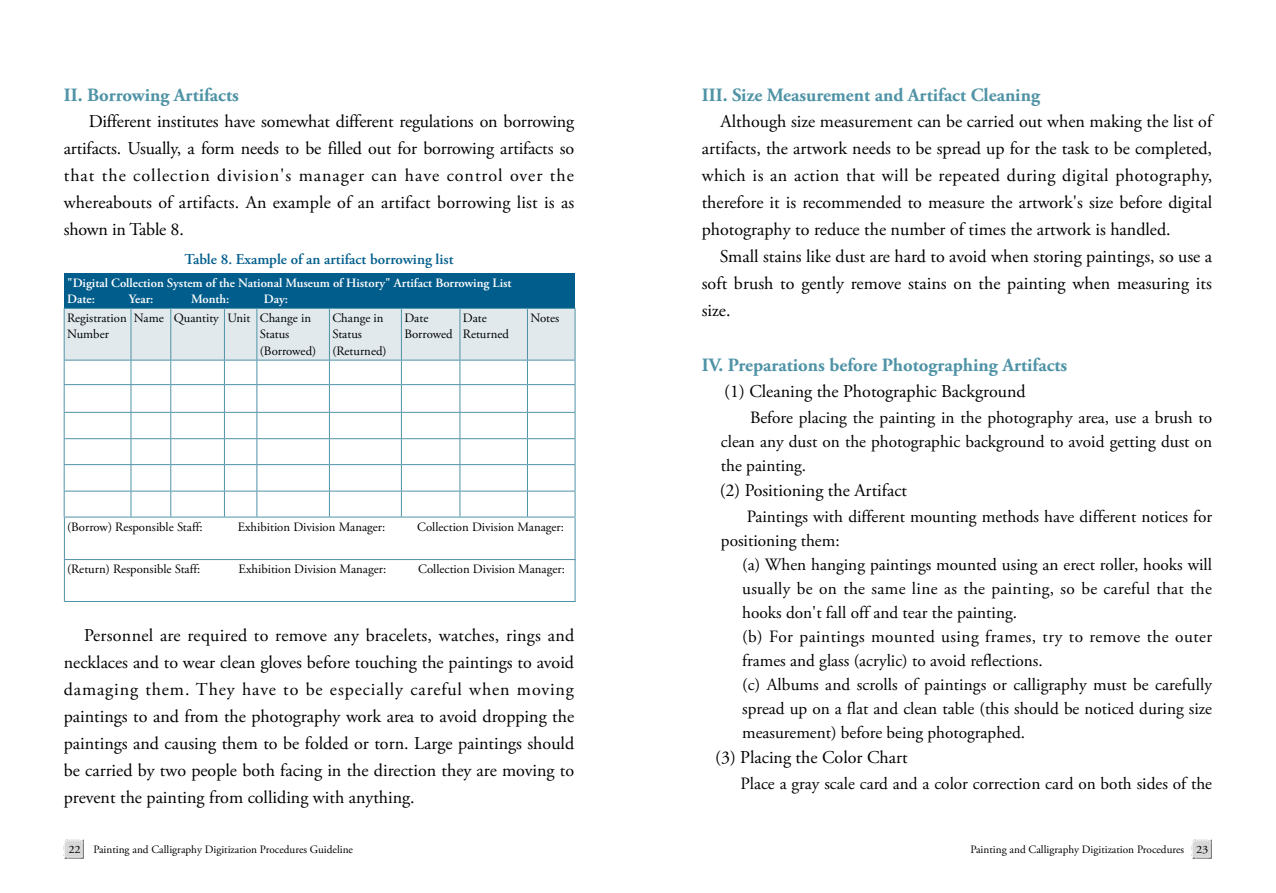
<style>
.page{position:relative;width:1276px;height:893px;background:#fff}
.page>*{position:absolute;margin:0;border:0;box-sizing:border-box;transform-origin:0 0}
.t1{font:700 18.75px "Adobe Garamond Pro";color:#4f93a6}
.t2{font:18px/27px "Adobe Garamond Pro";color:#000;text-align:justify}
.t3{font:17.25px/24px "Adobe Garamond Pro";color:#000}
.t4{font:600 15px "Adobe Garamond Pro";color:#005d8c}
.t5{font:12.75px/16.5px "Adobe Garamond Pro";color:#000}
.t6{font:600 12.75px/16.5px "Adobe Garamond Pro";color:#fff}
.t7{font:11.25px "Adobe Garamond Pro";color:#000;scale:1.1 1}
.t8{font:11.25px "Adobe Garamond Pro";color:#000}
</style>
<div class="page">
<img style="left:63px;top:839px;width:21px;height:20px">
<img style="left:1191px;top:839px;width:20px;height:20px">
<hr style="left:575px;top:518px;width:1px;height:84px;background:#4f93a6">
<div style="left:64px;top:273px;width:511px;height:35px;background:#005d8c"></div>
<hr style="left:64px;top:517px;width:67px;height:1px;background:#4f93a6">
<hr style="left:131px;top:517px;width:40px;height:1px;background:#4f93a6">
<hr style="left:171px;top:517px;width:53px;height:1px;background:#4f93a6">
<hr style="left:224px;top:517px;width:33px;height:1px;background:#4f93a6">
<hr style="left:257px;top:517px;width:72px;height:1px;background:#4f93a6">
<hr style="left:329px;top:517px;width:72px;height:1px;background:#4f93a6">
<hr style="left:401px;top:517px;width:59px;height:1px;background:#4f93a6">
<hr style="left:460px;top:517px;width:67px;height:1px;background:#4f93a6">
<hr style="left:527px;top:517px;width:48px;height:1px;background:#4f93a6">
<svg style="left:64px;top:308px;width:512px;height:209px"></svg>
<hr style="left:131px;top:491px;width:40px;height:1px;background:#4f93a6">
<hr style="left:171px;top:491px;width:53px;height:1px;background:#4f93a6">
<hr style="left:224px;top:491px;width:33px;height:1px;background:#4f93a6">
<hr style="left:257px;top:491px;width:72px;height:1px;background:#4f93a6">
<hr style="left:329px;top:491px;width:72px;height:1px;background:#4f93a6">
<hr style="left:64px;top:518px;width:1px;height:84px;background:#4f93a6">
<hr style="left:65px;top:601px;width:510px;height:1px;background:#4f93a6">
<hr style="left:65px;top:559px;width:510px;height:1px;background:#4f93a6">
<p class="t1" style="left:64px;top:84px;width:176px">II. Borrowing Artifacts</p>
<p class="t2" style="left:64px;top:108px;width:512px;text-indent:25px">Different institutes have somewhat different regulations on borrowing artifacts. Usually, a form needs to be filled out for borrowing artifacts so that the collection division's manager can have control over the whereabouts of artifacts. An example of an artifact borrowing list is as shown in Table 8.</p>
<p class="t4" style="left:184px;top:250px;width:270px">Table 8. Example of an artifact borrowing list</p>
<p class="t6" style="left:67px;top:275px;width:446px">"Digital Collection System of the National Museum of History" Artifact Borrowing List<br>Date:</p>
<p class="t6" style="left:129px;top:291px;width:26px">Year:</p>
<p class="t6" style="left:191px;top:291px;width:40px">Month:</p>
<p class="t6" style="left:264px;top:291px;width:26px">Day:</p>
<p class="t5" style="left:67px;top:310px;width:61px">Registration<br>Number</p>
<p class="t5" style="left:260px;top:310px;width:58px;text-indent:-126px">Name Quantity Unit Change in<br>Status (Borrowed)</p>
<p class="t5" style="left:332px;top:310px;width:56px">Change in<br>Status (Returned)</p>
<p class="t5" style="left:404px;top:310px;width:50px">Date<br>Borrowed</p>
<p class="t5" style="left:463px;top:310px;width:48px">Date<br>Returned</p>
<p class="t5" style="left:530px;top:310px;width:30px">Notes</p>
<p class="t5" style="left:67px;top:519px;width:137px">(Borrow) Responsible Staff:</p>
<p class="t5" style="left:238px;top:519px;width:149px">Exhibition Division Manager:</p>
<p class="t5" style="left:417px;top:519px;width:148px">Collection Division Manager:</p>
<p class="t5" style="left:67px;top:561px;width:135px">(Return) Responsible Staff:</p>
<p class="t5" style="left:239px;top:561px;width:149px">Exhibition Division Manager:</p>
<p class="t5" style="left:418px;top:561px;width:148px">Collection Division Manager:</p>
<p class="t2" style="left:64px;top:623px;width:512px;text-indent:20px">Personnel are required to remove any bracelets, watches, rings and necklaces and to wear clean gloves before touching the paintings to avoid damaging them. They have to be especially careful when moving paintings to and from the photography work area to avoid dropping the paintings and causing them to be folded or torn. Large paintings should be carried by two people both facing in the direction they are moving to prevent the painting from colliding with anything.</p>
<p class="t1" style="left:702px;top:84px;width:340px">III. Size Measurement and Artifact Cleaning</p>
<p class="t2" style="left:702px;top:108px;width:512px;text-indent:19px">Although size measurement can be carried out when making the list of artifacts, the artwork needs to be spread up for the task to be completed, which is an action that will be repeated during digital photography, therefore it is recommended to measure the artwork's size before digital photography to reduce the number of times the artwork is handled.</p>
<p class="t2" style="left:702px;top:243px;width:512px;text-indent:18px">Small stains like dust are hard to avoid when storing paintings, so use a soft brush to gently remove stains on the painting when measuring its size.</p>
<p class="t1" style="left:702px;top:354px;width:367px">IV. Preparations before Photographing Artifacts</p>
<p class="t2" style="left:724px;top:379px;width:303px">(1) Cleaning the Photographic Background</p>
<p class="t3" style="left:721px;top:407px;width:493px;text-align:justify;text-indent:29px">Before placing the painting in the photography area, use a brush to clean any dust on the photographic background to avoid getting dust on the painting.</p>
<p class="t2" style="left:720px;top:478px;width:189px">(2) Positioning the Artifact</p>
<p class="t3" style="left:721px;top:506px;width:493px;text-indent:26px">Paintings with different mounting methods have different notices for positioning them:</p>
<p class="t3" style="left:742px;top:553px;width:471px">(a) When hanging paintings mounted using an erect roller, hooks will usually be on the same line as the painting, so be careful that the hooks don't fall off and tear the painting.<br>(b) For paintings mounted using frames, try to remove the outer frames and glass (acrylic) to avoid reflections.<br>(c) Albums and scrolls of paintings or calligraphy must be carefully spread up on a flat and clean table (this should be noticed during size measurement) before being photographed.</p>
<p class="t2" style="left:715px;top:745px;width:194px">(3) Placing the Color Chart</p>
<p class="t3" style="left:740px;top:773px;width:473px">Place a gray scale card and a color correction card on both sides of the</p>
<p class="t7" style="left:68px;top:843px;width:260px">22 Painting and Calligraphy Digitization Procedures Guideline</p>
<p class="t8" style="left:970px;top:843px;width:239px">Painting and Calligraphy Digitization Procedures 23</p>
</div>
